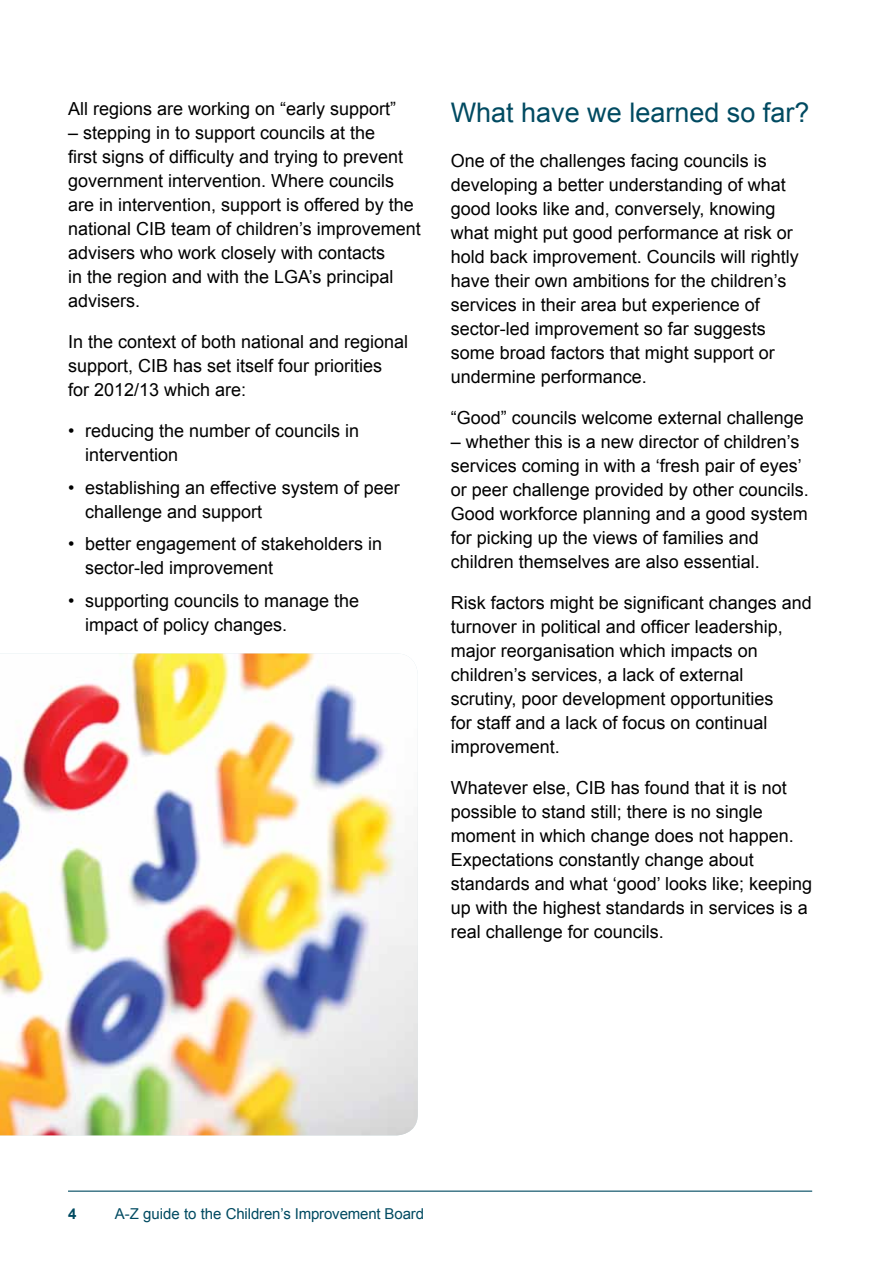
<style>
.page{position:relative;width:893px;height:1263px;background:#fff}
.page>*{position:absolute;margin:0;border:0;box-sizing:border-box;transform-origin:0 0}
.t1{font:27px "Arial";color:#004a61}
.t2{font:18px/24px "Arial";color:#000}
.t3{font:15px "Arial";letter-spacing:-.01em;color:#004a61}
.t4{font:700 15px "Arial";color:#004a61}
</style>
<div class="page">
<hr style="left:68px;top:1190px;width:744px;height:2px;background:#004a61">
<img style="left:0;top:653px;width:418px;height:482px">
<p class="t2" style="left:68px;top:97px;width:330px">All regions are working on “early support”</p>
<p class="t2" style="left:68px;top:121px;width:309px">– stepping in to support councils at the</p>
<p class="t2" style="left:68px;top:145px;width:337px">first signs of difficulty and trying to prevent</p>
<p class="t2" style="left:68px;top:169px;width:354px">government intervention. Where councils are in intervention, support is offered by the national CIB team of children’s improvement advisers who work closely with contacts<br>in the region and with the LGA’s principal advisers.</p>
<p class="t2" style="left:68px;top:330px;width:342px">In the context of both national and regional support, CIB has set itself four priorities<br>for 2012/13 which are:</p>
<p class="t2" style="left:85px;top:419px;width:276px;text-indent:-17px">• reducing the number of councils in intervention</p>
<p class="t2" style="left:85px;top:475px;width:316px;text-indent:-17px">• establishing an effective system of peer challenge and support</p>
<p class="t2" style="left:85px;top:532px;width:299px;text-indent:-17px">• better engagement of stakeholders in sector-led improvement</p>
<p class="t2" style="left:85px;top:588px;width:276px;text-indent:-17px">• supporting councils to manage the impact of policy changes.</p>
<h2 class="t1" style="left:451px;top:95px;width:360px">What have we learned so far?</h2>
<p class="t2" style="left:451px;top:149px;width:350px">One of the challenges facing councils is developing a better understanding of what good looks like and, conversely, knowing what might put good performance at risk or hold back improvement. Councils will rightly have their own ambitions for the children’s services in their area but experience of sector-led improvement so far suggests some broad factors that might support or undermine performance.</p>
<p class="t2" style="left:451px;top:406px;width:355px">“Good” councils welcome external challenge</p>
<p class="t2" style="left:451px;top:430px;width:360px">– whether this is a new director of children’s services coming in with a ‘fresh pair of eyes’ or peer challenge provided by other councils.<br>Good workforce planning and a good system for picking up the views of families and children themselves are also essential.</p>
<p class="t2" style="left:451px;top:591px;width:363px">Risk factors might be significant changes and turnover in political and officer leadership,</p>
<p class="t2" style="left:451px;top:639px;width:324px">major reorganisation which impacts on children’s services, a lack of external scrutiny, poor development opportunities for staff and a lack of focus on continual improvement.</p>
<p class="t2" style="left:451px;top:776px;width:363px">Whatever else, CIB has found that it is not possible to stand still; there is no single moment in which change does not happen.<br>Expectations constantly change about standards and what ‘good’ looks like; keeping up with the highest standards in services is a real challenge for councils.</p>
<p class="t4" style="left:68px;top:1203px;width:10px">4</p>
<p class="t3" style="left:115px;top:1203px;width:311px">A-Z guide to the Children’s Improvement Board</p>
</div>
